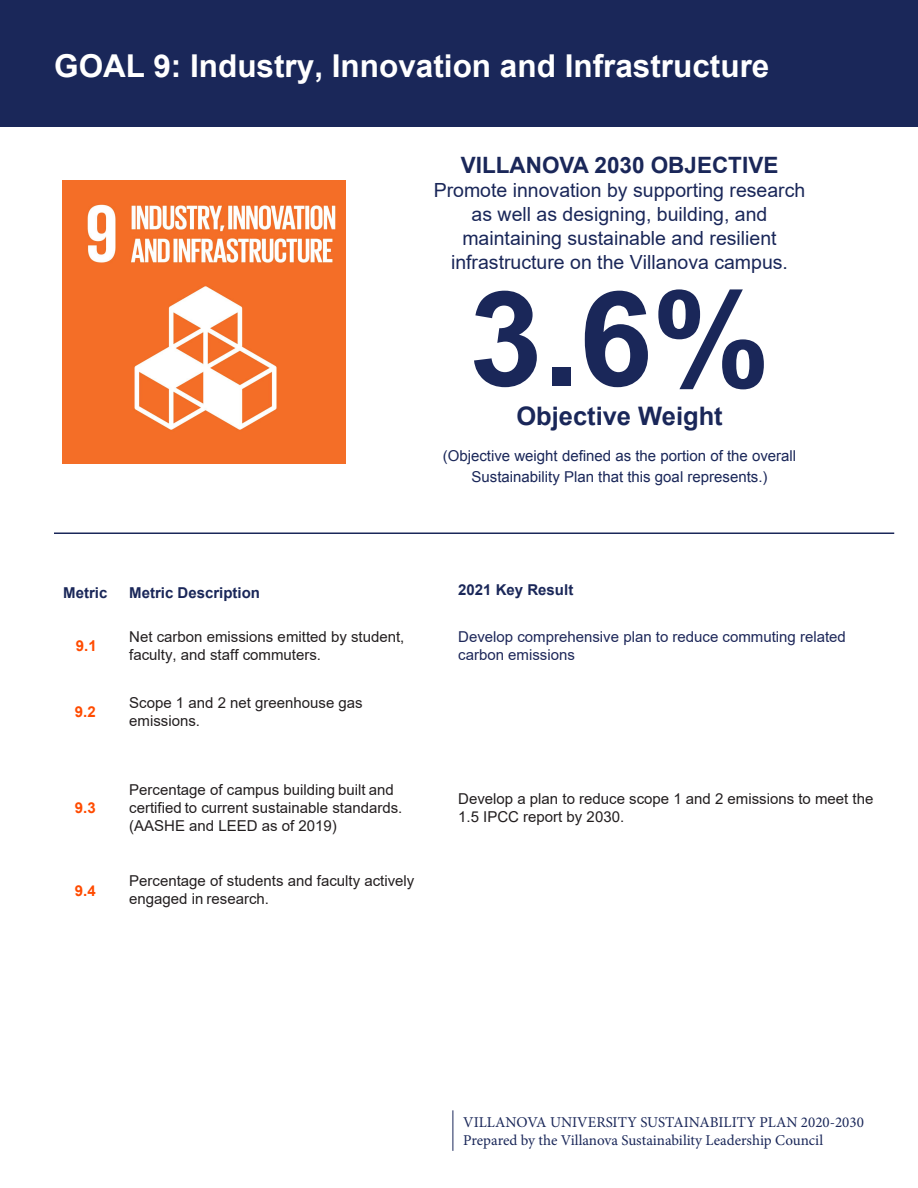
<style>
.page{position:relative;width:918px;height:1188px;background:#fff}
.page>*{position:absolute;margin:0;border:0;box-sizing:border-box;transform-origin:0 0}
.t1{font:700 132px "Arial";color:#1a2759}
.t2{font:700 31.5px "Arial";color:#fff}
.t3{font:700 25.5px "Arial";color:#1a2759}
.t4{font:700 22.5px "Arial";color:#1a2759}
.t5{font:19.5px/24px "Arial";color:#1a2759;text-align:center}
.t6{font:15px/18px "Arial";color:#231f20}
.t7{font:15px/18px "Minion Pro";color:#1a2759}
.t8{font:15px/21px "Arial";color:#1a2759;text-align:center}
.t9{font:15px/18px "Arial";color:#221e1f}
.t10{font:15px/18px "Arial";color:#1d2759}
.t11{font:700 15px "Arial";color:#1a2759}
.t12{font:700 15px "Arial";color:#ff4b00}
</style>
<div class="page">
<div style="left:0;top:0;width:918px;height:126px;background:#1a2759"></div>
<hr style="left:453px;top:1110px;width:1px;height:41px;background:#1a2759">
<hr style="left:54px;top:532px;width:840px;height:2px;background:#1a2759">
<img style="left:63px;top:180px;width:283px;height:284px">
<h2 class="t2" style="left:54px;top:45px;width:717px">GOAL 9: Industry, Innovation and Infrastructure</h2>
<h3 class="t4" style="left:461px;top:150px;width:319px">VILLANOVA 2030 OBJECTIVE</h3>
<h3 class="t5" style="left:434px;top:178px;width:373px">Promote innovation by supporting research as well as designing, building, and maintaining sustainable and resilient infrastructure on the Villanova campus.</h3>
<h1 class="t1" style="left:469px;top:251px;width:302px">3.6%</h1>
<h3 class="t3" style="left:516px;top:399px;width:208px">Objective Weight</h3>
<p class="t8" style="left:443px;top:446px;width:355px">(Objective weight defined as the portion of the overall<br>Sustainability Plan that this goal represents.)</p>
<p class="t11" style="left:63px;top:582px;width:46px">Metric</p>
<p class="t11" style="left:129px;top:582px;width:132px">Metric Description</p>
<p class="t12" style="left:76px;top:635px;width:22px">9.1</p>
<p class="t6" style="left:129px;top:628px;width:277px">Net carbon emissions emitted by student, faculty, and staff commuters.</p>
<p class="t12" style="left:75px;top:701px;width:22px">9.2</p>
<p class="t6" style="left:129px;top:694px;width:235px">Scope 1 and 2 net greenhouse gas emissions.</p>
<p class="t12" style="left:75px;top:797px;width:22px">9.3</p>
<p class="t6" style="left:129px;top:781px;width:275px">Percentage of campus building built and certified to current sustainable standards. (AASHE and LEED as of 2019)</p>
<p class="t12" style="left:75px;top:880px;width:22px">9.4</p>
<p class="t6" style="left:129px;top:872px;width:287px">Percentage of students and faculty actively engaged in research.</p>
<p class="t11" style="left:458px;top:580px;width:117px">2021 Key Result</p>
<p class="t10" style="left:458px;top:628px;width:389px">Develop comprehensive plan to reduce commuting related carbon emissions</p>
<p class="t9" style="left:458px;top:790px;width:417px">Develop a plan to reduce scope 1 and 2 emissions to meet the<br>1.5 IPCC report by 2030.</p>
<p class="t7" style="left:463px;top:1113px;width:402px">VILLANOVA UNIVERSITY SUSTAINABILITY PLAN 2020-2030<br>Prepared by the Villanova Sustainability Leadership Council</p>
</div>
